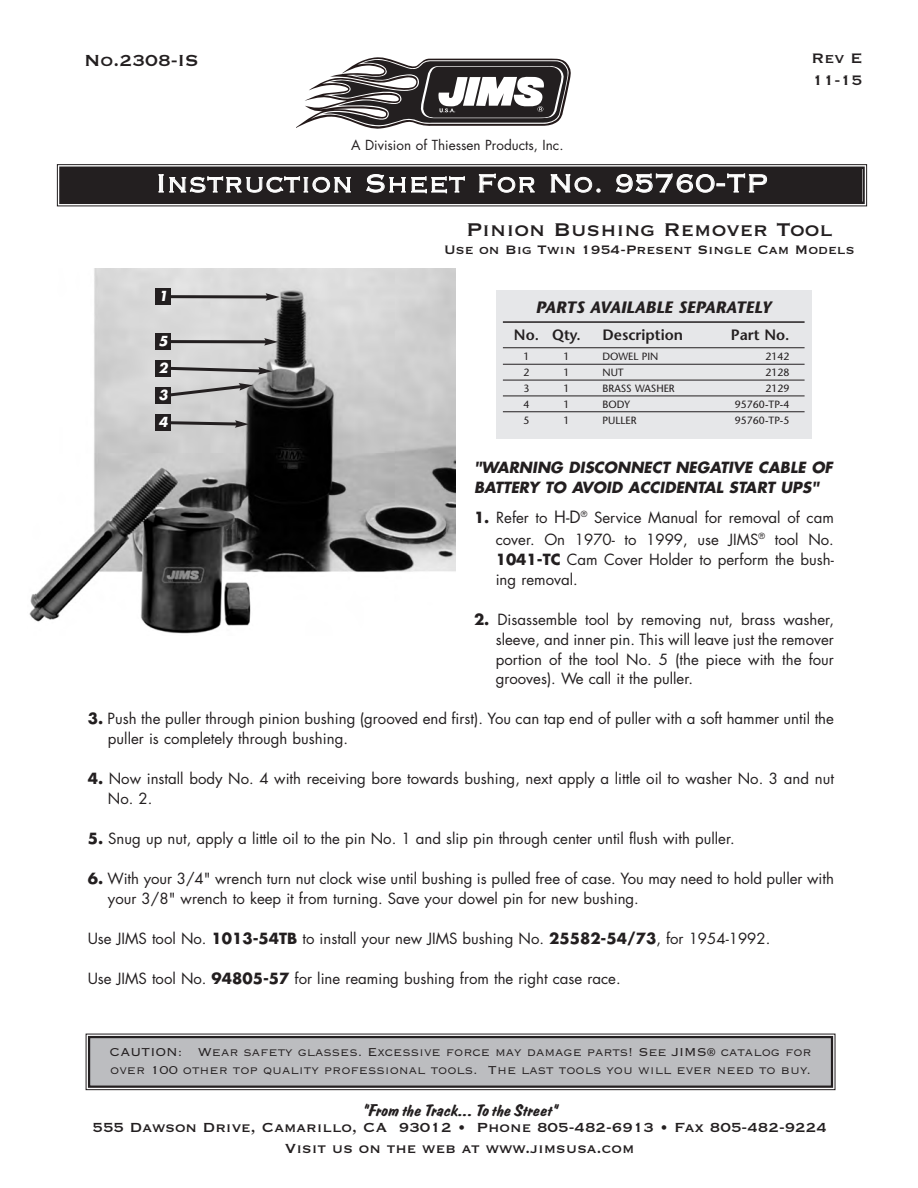
<style>
.page{position:relative;width:918px;height:1188px;background:#fff}
.page>*{position:absolute;margin:0;border:0;box-sizing:border-box;transform-origin:0 0}
.t1{font:33px "Copperplate Thirty Two BC";color:#fff}
.t2{font:24.15px "Copperplate Thirty One BC";color:#231f20}
.t3{font:21px "Copperplate Thirty One BC";color:#231f20}
.t4{font:18px/21.6px "Copperplate Thirty One BC";color:#231f20}
.t5{font:17.25px/20.7px "Copperplate Thirty One BC";color:#231f20;text-align:center}
.t6{font:17.25px "Carpens";color:#231f20}
.t7{font:italic 700 16.5px "Stone Sans";color:#231f20}
.t8{font:16.05px "Copperplate Thirty One BC";color:#231f20}
.t9{font:15px/19.6px "Futura";color:#231f20}
.t10{font:15px/18px "Copperplate Thirty Two BC";color:#231f20}
.t11{font:italic 700 15px/19.6px "Futura";color:#231f20}
.t12{font:600 15px "Stone Sans";color:#231f20}
.t13{font:13.5px "Futura";color:#231f20}
.t14{font:italic 700 13.5px/26.8px "Futura";color:#fff;text-align:justify}
.t15{font:10.5px "Stone Sans";color:#231f20}
.s1{font-weight:700}
.s2{font-size:16.5px}
</style>
<div class="page">
<div style="left:62px;top:169px;width:800px;height:33px;background:#231f20"></div>
<div style="left:57px;top:164px;width:810px;height:42px;border:1px solid #231f20"></div>
<div style="left:59px;top:167px;width:806px;height:37px;border:2px solid #231f20"></div>
<img style="left:29px;top:269px;width:427px;height:365px">
<svg style="left:296px;top:57px;width:275px;height:72px"></svg>
<div style="left:496px;top:290px;width:315px;height:149px;background:#e6e7e9"></div>
<hr style="left:503px;top:321px;width:302px;height:2px;background:#231f20">
<hr style="left:503px;top:347px;width:302px;height:1px;background:#231f20">
<hr style="left:503px;top:364px;width:302px;height:1px;background:#231f20">
<hr style="left:503px;top:380px;width:302px;height:1px;background:#231f20">
<hr style="left:503px;top:396px;width:302px;height:1px;background:#231f20">
<hr style="left:503px;top:411px;width:302px;height:1px;background:#231f20">
<div style="left:90px;top:1038px;width:741px;height:48px;background:#bcbdc0"></div>
<div style="left:86px;top:1034px;width:749px;height:56px;border:1px solid #231f20"></div>
<div style="left:88px;top:1036px;width:745px;height:52px;border:2px solid #231f20"></div>
<div style="left:156px;top:288px;width:15px;height:16px;background:#231f20"></div>
<svg style="left:171px;top:293px;width:109px;height:8px"></svg>
<div style="left:156px;top:333px;width:15px;height:16px;background:#231f20"></div>
<svg style="left:171px;top:338px;width:107px;height:8px"></svg>
<div style="left:156px;top:360px;width:15px;height:16px;background:#231f20"></div>
<svg style="left:171px;top:365px;width:101px;height:10px"></svg>
<div style="left:156px;top:387px;width:15px;height:16px;background:#231f20"></div>
<svg style="left:165px;top:383px;width:88px;height:15px"></svg>
<div style="left:156px;top:414px;width:15px;height:16px;background:#231f20"></div>
<svg style="left:171px;top:420px;width:78px;height:8px"></svg>
<h3 class="t3" style="left:84px;top:47px;width:116px">No.2308-IS</h3>
<p class="t13" style="left:351px;top:139px;width:214px">A Division of Thiessen Products, Inc.</p>
<h1 class="t1" style="left:156px;top:161px;width:614px">Instruction Sheet For No. 95760-TP</h1>
<p class="t4" style="left:811px;top:46px;width:53px">Rev E<br>11-15</p>
<p class="t14" style="left:159px;top:283px;width:11px">1</p>
<p class="t14" style="left:159px;top:329px;width:11px">5<br>2<br>3<br>4</p>
<h2 class="t2" style="left:466px;top:213px;width:368px">Pinion Bushing Remover Tool</h2>
<p class="t8" style="left:444px;top:240px;width:412px">Use on Big Twin 1954-Present Single Cam Models</p>
<p class="t7" style="left:536px;top:301px;width:238px">PARTS AVAILABLE SEPARATELY</p>
<p class="t12" style="left:514px;top:329px;width:68px">No. Qty.</p>
<p class="t12" style="left:603px;top:329px;width:82px">Description</p>
<p class="t12" style="left:731px;top:329px;width:60px">Part No.</p>
<p class="t15" style="left:523px;top:352px;width:8px">1</p>
<p class="t15" style="left:563px;top:352px;width:8px">1</p>
<p class="t15" style="left:602px;top:352px;width:58px">DOWEL PIN</p>
<p class="t15" style="left:765px;top:352px;width:26px">2142</p>
<p class="t15" style="left:523px;top:368px;width:8px">2</p>
<p class="t15" style="left:563px;top:368px;width:8px">1</p>
<p class="t15" style="left:603px;top:368px;width:23px">NUT</p>
<p class="t15" style="left:765px;top:368px;width:26px">2128</p>
<p class="t15" style="left:523px;top:384px;width:8px">3</p>
<p class="t15" style="left:563px;top:384px;width:8px">1</p>
<p class="t15" style="left:603px;top:384px;width:74px">BRASS WASHER</p>
<p class="t15" style="left:765px;top:384px;width:26px">2129</p>
<p class="t15" style="left:523px;top:400px;width:8px">4</p>
<p class="t15" style="left:563px;top:400px;width:8px">1</p>
<p class="t15" style="left:602px;top:400px;width:29px">BODY</p>
<p class="t15" style="left:735px;top:400px;width:56px">95760-TP-4</p>
<p class="t15" style="left:523px;top:416px;width:8px">5</p>
<p class="t15" style="left:563px;top:416px;width:8px">1</p>
<p class="t15" style="left:603px;top:416px;width:36px">PULLER</p>
<p class="t15" style="left:735px;top:416px;width:56px">95760-TP-5</p>
<p class="t11" style="left:474px;top:459px;width:360px">"WARNING DISCONNECT NEGATIVE CABLE OF<br>BATTERY TO AVOID ACCIDENTAL START UPS"</p>
<p class="t9" style="left:496px;top:509px;width:340px;line-height:20.5px;text-align:justify;text-indent:-22px"><span class="s1">1.</span> Refer to <span class="s2">H-D</span><sup>®</sup> Service Manual for removal of cam cover. On 1970- to 1999, use JIMS<sup>®</sup> tool No.<br><span class="s1">1041-TC</span> Cam Cover Holder to perform the bush&shy;ing removal.</p>
<p class="t9" style="left:496px;top:611px;width:340px;text-align:justify;text-indent:-22px"><span class="s1">2.</span> Disassemble tool by removing nut, brass washer, sleeve, and inner pin. This will leave just the remover portion of the tool No. 5 (the piece with the four grooves). We call it the puller.</p>
<p class="t9" style="left:108px;top:710px;width:728px;text-indent:-20px"><span class="s1">3.</span> Push the puller through pinion bushing (grooved end first). You can tap end of puller with a soft hammer until the puller is completely through bushing.</p>
<p class="t9" style="left:108px;top:770px;width:727px;text-indent:-20px"><span class="s1">4.</span> Now install body No. 4 with receiving bore towards bushing, next apply a little oil to washer No. 3 and nut<br>No. 2.</p>
<p class="t9" style="left:88px;top:830px;width:649px"><span class="s1">5.</span> Snug up nut, apply a little oil to the pin No. 1 and slip pin through center until flush with puller.</p>
<p class="t9" style="left:108px;top:870px;width:727px;text-indent:-20px"><span class="s1">6.</span> With your 3/4" wrench turn nut clock wise until bushing is pulled free of case. You may need to hold puller with your 3/8" wrench to keep it from turning. Save your dowel pin for new bushing.</p>
<p class="t9" style="left:88px;top:930px;width:684px">Use JIMS tool No. <span class="s1">1013-54TB</span> to install your new JIMS bushing No. <span class="s1">25582-54/73</span>, for 1954-1992.</p>
<p class="t9" style="left:88px;top:970px;width:534px">Use JIMS tool No. <span class="s1">94805-57</span> for line reaming bushing from the right case race.</p>
<p class="t10" style="left:110px;top:1042px;width:704px">CAUTION: Wear safety glasses. Excessive force may damage parts! See JIMS® catalog for over 100 other top quality professional tools. The last tools you will ever need to buy.</p>
<p class="t6" style="left:362px;top:1104px;width:197px">“From the Track... To the Street”</p>
<p class="t5" style="left:92px;top:1116px;width:736px">555 Dawson Drive, Camarillo, CA 93012 • Phone 805-482-6913 • Fax 805-482-9224<br>Visit us on the web at www.jimsusa.com</p>
</div>
